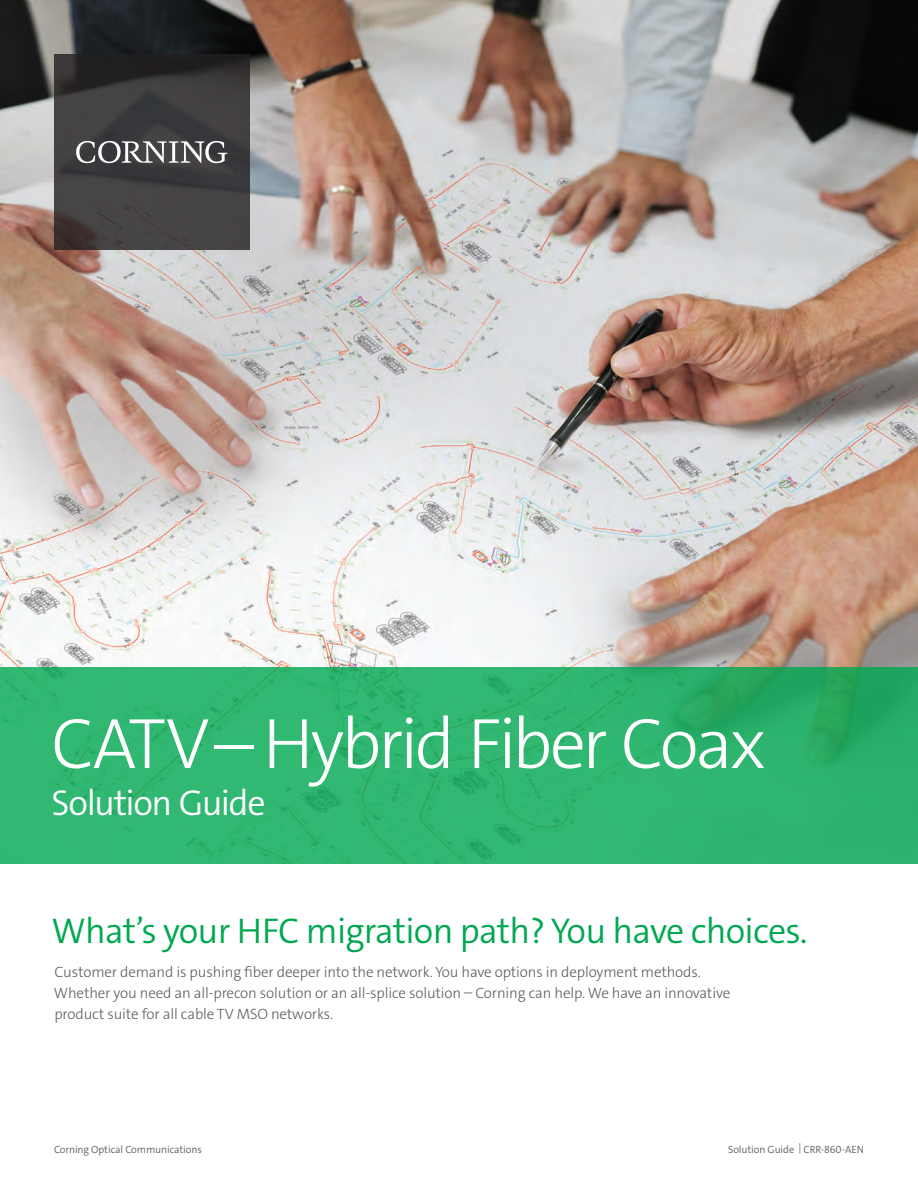
<style>
.page{position:relative;width:918px;height:1188px;background:#fff}
.page>*{position:absolute;margin:0;border:0;box-sizing:border-box;transform-origin:0 0}
.t1{font:300 72px "The Sans E4 s";letter-spacing:-.045em;color:#fff}
.t2{font:300 36px "The Sans E4 s";letter-spacing:-.02em;color:#00a851}
.t3{font:300 36px "The Sans E4 s";letter-spacing:-.04em;color:#fff}
.t4{font:300 15px/21px "The Sans E4 s";letter-spacing:-.01em;color:#5f5f62}
.t5{font:300 10.5px "The Sans E4 s";letter-spacing:-.01em;color:#5f5f62}
</style>
<div class="page">
<img style="left:0;top:0;width:918px;height:667px">
<svg style="left:54px;top:54px;width:196px;height:196px;background:#3d3a3b"></svg>
<svg style="left:76px;top:141px;width:151px;height:22px"></svg>
<svg style="left:0;top:667px;width:918px;height:197px;background:#2eb46e"></svg>
<p class="t1" style="left:51px;top:697px;width:717px">CATV – Hybrid Fiber Coax</p>
<p class="t3" style="left:52px;top:780px;width:216px">Solution Guide</p>
<p class="t2" style="left:51px;top:907px;width:758px">What’s your HFC migration path? You have choices.</p>
<p class="t4" style="left:54px;top:962px;width:678px">Customer demand is pushing fiber deeper into the network. You have options in deployment methods.<br>Whether you need an all-precon solution or an all-splice solution – Corning can help. We have an innovative product suite for all cable TV MSO networks.</p>
<p class="t5" style="left:54px;top:1143px;width:149px">Corning Optical Communications</p>
<p class="t5" style="left:728px;top:1143px;width:137px">Solution Guide | CRR-860-AEN</p>
</div>
